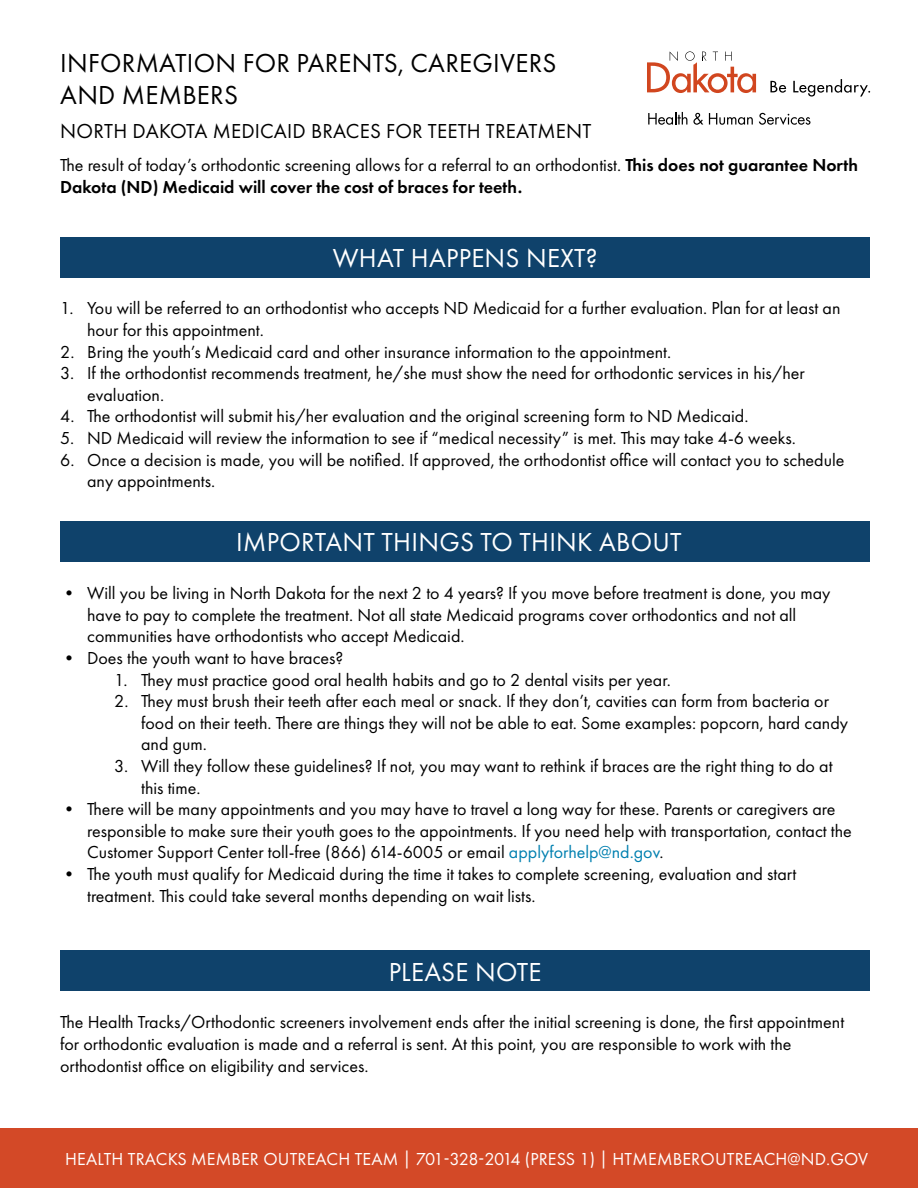
<style>
.page{position:relative;width:918px;height:1188px;background:#fff}
.page>*{position:absolute;margin:0;border:0;box-sizing:border-box;transform-origin:0 0}
.t1{font:27px "Futura PT";letter-spacing:.01em;color:#fff}
.t2{font:27px/32.4px "Futura PT";letter-spacing:.01em;color:#000}
.t3{font:21px "Futura PT";letter-spacing:.01em;color:#000}
.t4{font:18px/21.6px "Futura PT";color:#000}
.t5{font:600 18px/21.6px "Futura PT";color:#000}
.t6{font:18px "Futura PT";letter-spacing:.01em;color:#fff}
.s1{font-weight:400}
.s2{color:#0080b0}
</style>
<div class="page">
<div style="left:60px;top:238px;width:810px;height:40px;background:#0f426b"></div>
<div style="left:60px;top:521px;width:810px;height:40px;background:#0f426b"></div>
<div style="left:60px;top:950px;width:810px;height:41px;background:#0f426b"></div>
<svg style="left:770px;top:81px;width:16px;height:12px"></svg>
<svg style="left:793px;top:79px;width:77px;height:18px"></svg>
<svg style="left:647px;top:51px;width:109px;height:42px"></svg>
<svg style="left:648px;top:112px;width:39px;height:13px"></svg>
<svg style="left:693px;top:113px;width:10px;height:12px"></svg>
<svg style="left:709px;top:113px;width:44px;height:12px"></svg>
<svg style="left:759px;top:113px;width:51px;height:12px"></svg>
<div style="left:0;top:1128px;width:918px;height:60px;background:#d34927"></div>
<p class="t2" style="left:60px;top:47px;width:498px">INFORMATION FOR PARENTS, CAREGIVERS<br>AND MEMBERS</p>
<p class="t3" style="left:60px;top:119px;width:533px">NORTH DAKOTA MEDICAID BRACES FOR TEETH TREATMENT</p>
<p class="t5" style="left:60px;top:154px;width:799px"><span class="s1">The result of today’s orthodontic screening allows for a referral to an orthodontist.</span> This does not guarantee North<br>Dakota (ND) Medicaid will cover the cost of braces for teeth.</p>
<p class="t1" style="left:333px;top:242px;width:266px">WHAT HAPPENS NEXT?</p>
<p class="t4" style="left:87px;top:298px;width:755px;text-indent:-27px">1. You will be referred to an orthodontist who accepts ND Medicaid for a further evaluation. Plan for at least an hour for this appointment.</p>
<p class="t4" style="left:60px;top:341px;width:613px">2. Bring the youth’s Medicaid card and other insurance information to the appointment.</p>
<p class="t4" style="left:87px;top:362px;width:719px;text-indent:-27px">3. If the orthodontist recommends treatment, he/she must show the need for orthodontic services in his/her evaluation.</p>
<p class="t4" style="left:60px;top:406px;width:690px">4. The orthodontist will submit his/her evaluation and the original screening form to ND Medicaid.</p>
<p class="t4" style="left:60px;top:427px;width:737px">5. ND Medicaid will review the information to see if “medical necessity” is met. This may take 4-6 weeks.</p>
<p class="t4" style="left:87px;top:449px;width:759px;text-indent:-27px">6. Once a decision is made, you will be notified. If approved, the orthodontist office will contact you to schedule any appointments.</p>
<p class="t1" style="left:236px;top:526px;width:447px">IMPORTANT THINGS TO THINK ABOUT</p>
<p class="t4" style="left:87px;top:582px;width:745px;text-indent:-27px">• Will you be living in North Dakota for the next 2 to 4 years? If you move before treatment is done, you may have to pay to complete the treatment. Not all state Medicaid programs cover orthodontics and not all communities have orthodontists who accept Medicaid.</p>
<p class="t4" style="left:60px;top:647px;width:285px">• Does the youth want to have braces?</p>
<p class="t4" style="left:114px;top:669px;width:558px">1. They must practice good oral health habits and go to 2 dental visits per year.</p>
<p class="t4" style="left:141px;top:690px;width:708px;text-indent:-27px">2. They must brush their teeth after each meal or snack. If they don’t, cavities can form from bacteria or food on their teeth. There are things they will not be able to eat. Some examples: popcorn, hard candy and gum.</p>
<p class="t4" style="left:141px;top:755px;width:693px;text-indent:-27px">3. Will they follow these guidelines? If not, you may want to rethink if braces are the right thing to do at this time.</p>
<p class="t4" style="left:87px;top:798px;width:766px;text-indent:-27px">• There will be many appointments and you may have to travel a long way for these. Parents or caregivers are responsible to make sure their youth goes to the appointments. If you need help with transportation, contact the<br>Customer Support Center toll-free (866) 614-6005 or email <span class="s2">applyforhelp@nd.gov</span>.</p>
<p class="t4" style="left:87px;top:863px;width:711px;text-indent:-27px">• The youth must qualify for Medicaid during the time it takes to complete screening, evaluation and start treatment. This could take several months depending on wait lists.</p>
<p class="t1" style="left:389px;top:956px;width:154px">PLEASE NOTE</p>
<p class="t4" style="left:60px;top:1012px;width:786px">The Health Tracks/Orthodontic screeners involvement ends after the initial screening is done, the first appointment for orthodontic evaluation is made and a referral is sent. At this point, you are responsible to work with the orthodontist office on eligibility and services.</p>
<p class="t6" style="left:65px;top:1148px;width:805px">HEALTH TRACKS MEMBER OUTREACH TEAM | 701-328-2014 (PRESS 1) | HTMEMBEROUTREACH@ND.GOV</p>
</div>
